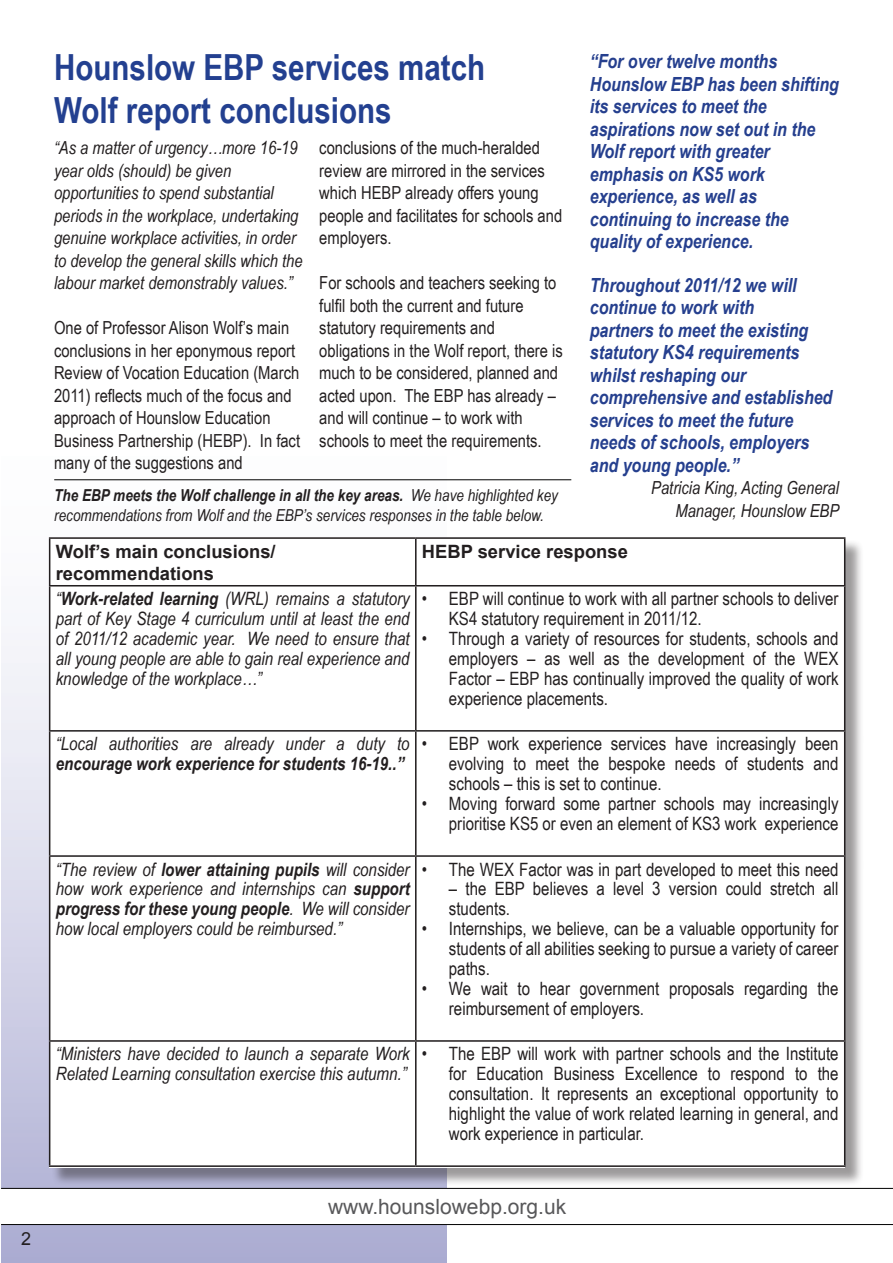
<style>
.page{position:relative;width:893px;height:1263px;background:#fff}
.page>*{position:absolute;margin:0;border:0;box-sizing:border-box;transform-origin:0 0}
.t1{font:700 36px "Arial Narrow";color:#234090}
.t2{font:21px "Arial";color:#58585a}
.t3{font:italic 700 19.5px/22.5px "Arial Narrow";color:#253f8e}
.t4{font:18.45px/20px "Arial Narrow";color:#231f20;text-align:justify}
.t5{font:italic 18.45px/20px "Arial Narrow";color:#231f20;text-align:justify}
.t6{font:italic 700 18.45px/20px "Arial Narrow";color:#231f20}
.t7{font:700 18.45px "Arial";color:#231f20}
.t8{font:18px/22.5px "Arial Narrow";color:#231f20}
.t9{font:italic 18px/22.5px "Arial Narrow";color:#231f20}
.t10{font:18px "Arial";color:#231f20}
.t11{font:italic 16.5px/19.8px "Arial Narrow";color:#231f20}
.s1{font-weight:700}
.s2{font-weight:400}
</style>
<div class="page">
<div style="left:1px;top:412px;width:445px;height:851px;background:linear-gradient(to bottom,#fff,#b3b3d6)"></div>
<div style="left:51px;top:539px;width:813px;height:647px;background:#231f20;opacity:.45"></div>
<div style="left:49px;top:537px;width:796px;height:630px;background:#fff"></div>
<hr style="left:49px;top:537px;width:367px;height:2px;background:#231f20">
<hr style="left:49px;top:539px;width:1px;height:46px;background:#231f20">
<hr style="left:416px;top:537px;width:429px;height:2px;background:#231f20">
<hr style="left:415px;top:539px;width:2px;height:46px;background:#231f20">
<hr style="left:844px;top:539px;width:1px;height:46px;background:#231f20">
<hr style="left:49px;top:585px;width:367px;height:1px;background:#231f20">
<hr style="left:49px;top:586px;width:1px;height:144px;background:#231f20">
<hr style="left:416px;top:585px;width:429px;height:1px;background:#231f20">
<hr style="left:415px;top:586px;width:2px;height:144px;background:#231f20">
<hr style="left:844px;top:586px;width:1px;height:144px;background:#231f20">
<hr style="left:49px;top:730px;width:367px;height:2px;background:#231f20">
<hr style="left:49px;top:732px;width:1px;height:123px;background:#231f20">
<hr style="left:416px;top:730px;width:429px;height:2px;background:#231f20">
<hr style="left:415px;top:732px;width:2px;height:123px;background:#231f20">
<hr style="left:844px;top:732px;width:1px;height:123px;background:#231f20">
<hr style="left:49px;top:855px;width:367px;height:2px;background:#231f20">
<hr style="left:49px;top:857px;width:1px;height:183px;background:#231f20">
<hr style="left:416px;top:855px;width:429px;height:2px;background:#231f20">
<hr style="left:415px;top:857px;width:2px;height:183px;background:#231f20">
<hr style="left:844px;top:857px;width:1px;height:183px;background:#231f20">
<hr style="left:49px;top:1040px;width:367px;height:2px;background:#231f20">
<hr style="left:49px;top:1042px;width:1px;height:123px;background:#231f20">
<hr style="left:416px;top:1040px;width:429px;height:2px;background:#231f20">
<hr style="left:415px;top:1042px;width:2px;height:123px;background:#231f20">
<hr style="left:844px;top:1042px;width:1px;height:123px;background:#231f20">
<hr style="left:49px;top:1165px;width:367px;height:2px;background:#231f20">
<hr style="left:416px;top:1165px;width:429px;height:2px;background:#231f20">
<hr style="left:54px;top:479px;width:517px;height:1px;background:#000">
<div style="left:1px;top:1188px;width:892px;height:36px;background:#fff"></div>
<hr style="left:1px;top:1188px;width:892px;height:1px;background:#000">
<hr style="left:1px;top:1224px;width:892px;height:1px;background:#000">
<p class="t10" style="left:21px;top:1227px;width:12px">2</p>
<p class="t1" style="left:54px;top:40px;width:432px">Hounslow EBP services match</p>
<p class="t1" style="left:54px;top:83px;width:339px">Wolf report conclusions</p>
<p class="t9" style="left:54px;top:136px;width:245px">“As a matter of urgency…more 16-19 year olds (should) be given</p>
<p class="t9" style="left:54px;top:181px;width:246px">opportunities to spend substantial periods in the workplace, undertaking</p>
<p class="t9" style="left:54px;top:226px;width:250px">genuine workplace activities, in order to develop the general skills which the labour market demonstrably values.”</p>
<p class="t8" style="left:54px;top:316px;width:247px">One of Professor Alison Wolf’s main conclusions in her eponymous report Review of Vocation Education (March 2011) reflects much of the focus and approach of Hounslow Education</p>
<p class="t8" style="left:54px;top:429px;width:248px">Business Partnership (HEBP). In fact</p>
<p class="t8" style="left:54px;top:451px;width:190px">many of the suggestions and</p>
<p class="t8" style="left:319px;top:136px;width:222px">conclusions of the much-heralded</p>
<p class="t8" style="left:319px;top:159px;width:244px">review are mirrored in the services which HEBP already offers young people and facilitates for schools and employers.</p>
<p class="t8" style="left:319px;top:271px;width:239px">For schools and teachers seeking to fulfil both the current and future</p>
<p class="t8" style="left:319px;top:316px;width:177px">statutory requirements and</p>
<p class="t8" style="left:319px;top:339px;width:245px">obligations in the Wolf report, there is much to be considered, planned and acted upon. The EBP has already – and will continue – to work with</p>
<p class="t8" style="left:319px;top:429px;width:224px">schools to meet the requirements.</p>
<p class="t11" style="left:54px;top:485px;width:505px"><span class="s1">The EBP meets the Wolf challenge in all the key areas.</span> We have highlighted key recommendations from Wolf and the EBP’s services responses in the table below.</p>
<p class="t3" style="left:590px;top:49px;width:189px">“For over twelve months</p>
<p class="t3" style="left:590px;top:72px;width:251px">Hounslow EBP has been shifting its services to meet the</p>
<p class="t3" style="left:590px;top:117px;width:227px">aspirations now set out in the<br>Wolf report with greater</p>
<p class="t3" style="left:590px;top:162px;width:177px">emphasis on KS5 work</p>
<p class="t3" style="left:590px;top:184px;width:169px">experience, as well as</p>
<p class="t3" style="left:590px;top:207px;width:201px">continuing to increase the</p>
<p class="t3" style="left:590px;top:229px;width:165px">quality of experience.</p>
<p class="t3" style="left:590px;top:273px;width:208px">Throughout 2011/12 we will</p>
<p class="t3" style="left:590px;top:295px;width:166px">continue to work with</p>
<p class="t3" style="left:590px;top:318px;width:220px">partners to meet the existing statutory KS4 requirements whilst reshaping our</p>
<p class="t3" style="left:590px;top:385px;width:244px">comprehensive and established services to meet the future needs of schools, employers and young people.”</p>
<p class="t9" style="left:651px;top:476px;width:189px">Patricia King, Acting General</p>
<p class="t9" style="left:675px;top:499px;width:165px">Manager, Hounslow EBP</p>
<p class="t7" style="left:56px;top:539px;width:221px">Wolf’s main conclusions/</p>
<p class="t7" style="left:56px;top:561px;width:160px">recommendations</p>
<p class="t7" style="left:422px;top:539px;width:207px">HEBP service response</p>
<p class="t5" style="left:56px;top:588px;width:355px">“<span class="s1">Work-related learning</span> (WRL) remains a statutory part of Key Stage 4 curriculum until at least the end of 2011/12 academic year. We need to ensure that all young people are able to gain real experience and knowledge of the workplace…”</p>
<p class="t4" style="left:449px;top:588px;width:391px;text-indent:-27px">• EBP will continue to work with all partner schools to deliver<br>KS4 statutory requirement in 2011/12.</p>
<p class="t4" style="left:449px;top:628px;width:391px;text-indent:-27px">• Through a variety of resources for students, schools and employers – as well as the development of the WEX Factor – EBP has continually improved the quality of work experience placements.</p>
<p class="t6" style="left:56px;top:733px;width:355px"><span class="s2">“Local authorities are already under a duty to </span>encourage work experience for students 16-19..”</p>
<p class="t4" style="left:449px;top:733px;width:391px;text-indent:-27px">• EBP work experience services have increasingly been evolving to meet the bespoke needs of students and schools – this is set to continue.</p>
<p class="t4" style="left:422px;top:793px;width:418px;text-align:right">• Moving forward some partner schools may increasingly prioritise KS5 or even an element of KS3 work experience</p>
<p class="t5" style="left:56px;top:859px;width:355px">“The review of <span class="s1">lower attaining pupils</span> will consider how work experience and internships can <span class="s1">support progress for these young people</span>. We will consider how local employers could be reimbursed.”</p>
<p class="t4" style="left:422px;top:858px;width:418px">• The WEX Factor was in part developed to meet this need</p>
<p class="t4" style="left:449px;top:878px;width:391px">– the EBP believes a level 3 version could stretch all students.</p>
<p class="t4" style="left:449px;top:918px;width:391px;text-indent:-27px">• Internships, we believe, can be a valuable opportunity for students of all abilities seeking to pursue a variety of career paths.</p>
<p class="t4" style="left:449px;top:978px;width:391px;text-indent:-27px">• We wait to hear government proposals regarding the reimbursement of employers.</p>
<p class="t5" style="left:56px;top:1044px;width:355px">“Ministers have decided to launch a separate Work<br>Related Learning consultation exercise this autumn.”</p>
<p class="t4" style="left:449px;top:1043px;width:391px;text-indent:-27px">• The EBP will work with partner schools and the Institute for Education Business Excellence to respond to the consultation. It represents an exceptional opportunity to highlight the value of work related learning in general, and work experience in particular.</p>
<p class="t2" style="left:328px;top:1193px;width:240px">www.hounslowebp.org.uk</p>
</div>
